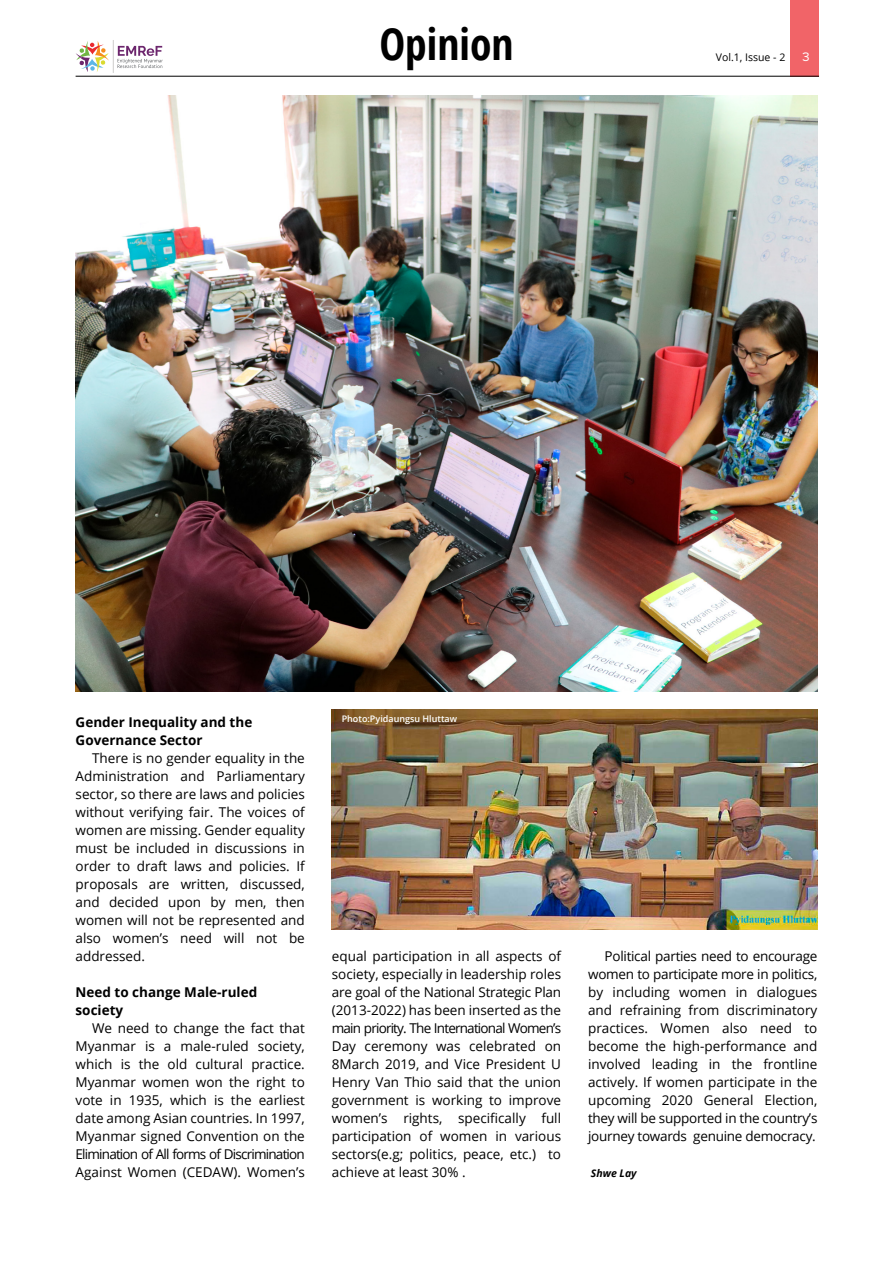
<style>
.page{position:relative;width:893px;height:1263px;background:#fff}
.page>*{position:absolute;margin:0;border:0;box-sizing:border-box;transform-origin:0 0}
.t1{font:700 43.5px "Open Sans Condensed";color:#000}
.t2{font:13.5px/18px "Open Sans";color:#000;text-align:justify}
.t3{font:700 13.5px/18px "Open Sans";color:#000}
.t4{font:10.5px "Open Sans";color:#000}
.t5{font:italic 700 10.5px "Open Sans";color:#000}
.t6{font:10.5px "Sinkin Sans 400";color:#fff}
.t7{font:600 9px "Open Sans";color:#fff}
</style>
<div class="page">
<div style="left:791px;top:0;width:28px;height:77px;background:#f16468"></div>
<svg style="left:118px;top:46px;width:45px;height:22px"></svg>
<svg style="left:76px;top:41px;width:33px;height:31px"></svg>
<hr style="left:113px;top:40px;width:1px;height:33px;background:#cdcccb">
<hr style="left:76px;top:76px;width:743px;height:1px;background:#000">
<img style="left:76px;top:96px;width:741px;height:595px">
<img style="left:332px;top:709px;width:485px;height:220px">
<h1 class="t1" style="left:379px;top:14px;width:136px">Opinion</h1>
<p class="t4" style="left:716px;top:50px;width:71px">Vol.1, Issue - 2</p>
<p class="t6" style="left:802px;top:48px;width:9px">3</p>
<p class="t3" style="left:76px;top:713px;width:178px">Gender Inequality and the<br>Governance Sector</p>
<p class="t2" style="left:76px;top:749px;width:231px;text-indent:16px">There is no gender equality in the Administration and Parliamentary sector, so there are laws and policies without verifying fair. The voices of women are missing. Gender equality must be included in discussions in order to draft laws and policies. If proposals are written, discussed, and decided upon by men, then women will not be represented and also women’s need will not be addressed.</p>
<p class="t3" style="left:76px;top:983px;width:183px">Need to change Male-ruled society</p>
<p class="t2" style="left:76px;top:1019px;width:231px;text-indent:16px">We need to change the fact that Myanmar is a male-ruled society, which is the old cultural practice.<br>Myanmar women won the right to vote in 1935, which is the earliest date among Asian countries. In 1997, Myanmar signed Convention on the Elimination of All forms of Discrimination Against Women (CEDAW). Women’s</p>
<p class="t7" style="left:342px;top:712px;width:117px">Photo:Pyidaungsu Hluttaw</p>
<p class="t2" style="left:332px;top:947px;width:231px">equal participation in all aspects of society, especially in leadership roles are goal of the National Strategic Plan (2013-2022) has been inserted as the main priority. The International Women’s Day ceremony was celebrated on 8March 2019, and Vice President U Henry Van Thio said that the union government is working to improve women’s rights, specifically full participation of women in various sectors(e.g; politics, peace, etc.) to achieve at least 30% .</p>
<p class="t2" style="left:588px;top:947px;width:231px;text-indent:16px">Political parties need to encourage women to participate more in politics, by including women in dialogues and refraining from discriminatory practices. Women also need to become the high-performance and involved leading in the frontline actively. If women participate in the upcoming 2020 General Election, they will be supported in the country’s journey towards genuine democracy.</p>
<p class="t5" style="left:591px;top:1166px;width:47px">Shwe Lay</p>
</div>
